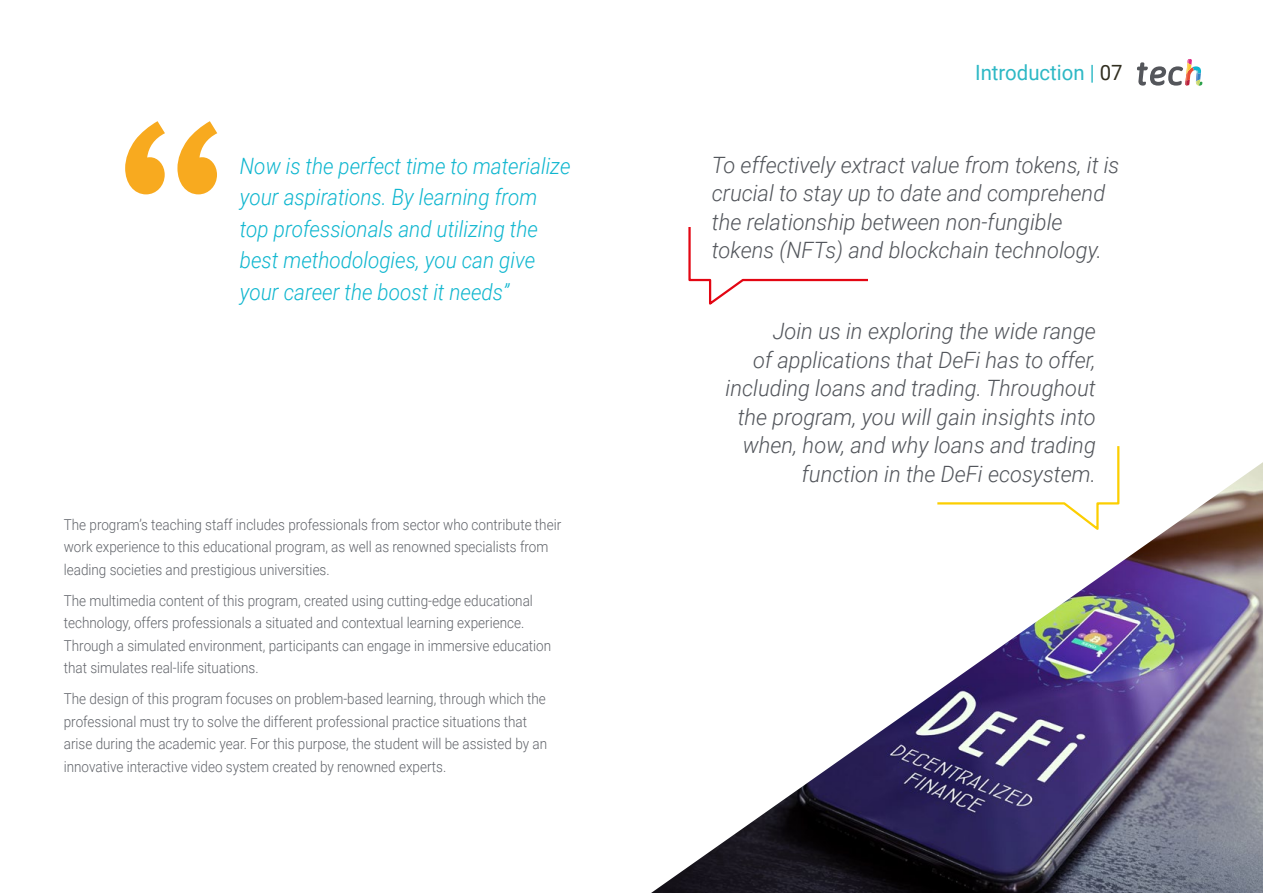
<style>
.page{position:relative;width:1263px;height:893px;background:#fff}
.page>*{position:absolute;margin:0;border:0;box-sizing:border-box;transform-origin:0 0}
.t1{font:italic 300 22.5px/28.5px "Roboto";color:#52555b;text-align:right}
.t2{font:italic 300 22.5px/31.5px "Roboto";color:#0fb6cf;scale:.92 1}
.t3{font:21px "Roboto";color:#2db8c5}
.t4{font:300 15px/22.5px "Roboto";color:#61646a;scale:.9 1}
.s1{color:#312e20}
</style>
<div class="page">
<svg style="left:125px;top:121px;width:92px;height:73px"></svg>
<svg style="left:688px;top:227px;width:180px;height:78px"></svg>
<svg style="left:1137px;top:59px;width:65px;height:27px"></svg>
<img style="left:651px;top:462px;width:612px;height:431px">
<h1 class="t2" style="left:240px;top:149px;width:361px">Now is the perfect time to materialize your aspirations. By learning from top professionals and utilizing the best methodologies, you can give your career the boost it needs”</h1>
<p class="t4" style="left:64px;top:513px;width:554px">The program’s teaching staff includes professionals from sector who contribute their work experience to this educational program, as well as renowned specialists from leading societies and prestigious universities.</p>
<p class="t4" style="left:64px;top:589px;width:543px">The multimedia content of this program, created using cutting-edge educational technology, offers professionals a situated and contextual learning experience.<br>Through a simulated environment, participants can engage in immersive education that simulates real-life situations.</p>
<p class="t4" style="left:64px;top:687px;width:539px">The design of this program focuses on problem-based learning, through which the professional must try to solve the different professional practice situations that arise during the academic year. For this purpose, the student will be assisted by an innovative interactive video system created by renowned experts.</p>
<h2 class="t3" style="left:975px;top:57px;width:149px">Introduction | <span class="s1">07</span></h2>
<h1 class="t1" style="left:712px;top:149px;width:409px;text-align:left">To effectively extract value from tokens, it is crucial to stay up to date and comprehend the relationship between non-fungible tokens (NFTs) and blockchain technology.</h1>
<h1 class="t1" style="left:726px;top:316px;width:372px">Join us in exploring the wide range<br>of applications that DeFi has to offer, including loans and trading. Throughout the program, you will gain insights into when, how, and why loans and trading function in the DeFi ecosystem.</h1>
</div>
